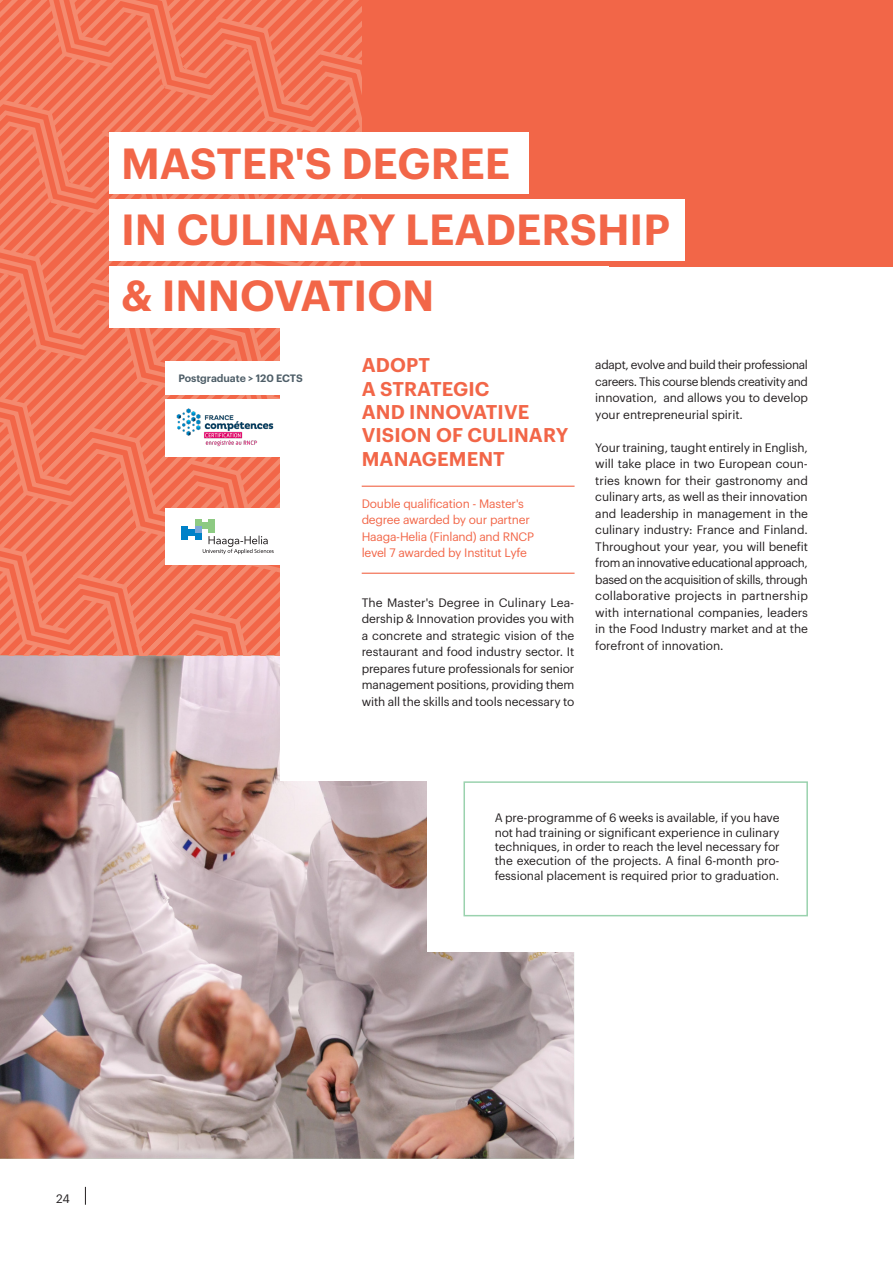
<style>
.page{position:relative;width:893px;height:1263px;background:#fff}
.page>*{position:absolute;margin:0;border:0;box-sizing:border-box;transform-origin:0 0}
.t1{font:600 42.6px/66.2px "Graphik";color:#f26648}
.t2{font:600 19.5px/23.4px "Graphik";letter-spacing:.005em;color:#f26648}
.TEXTE_COURANT{font:12px/16.5px "Graphik";letter-spacing:-.005em;color:#231f20;text-align:justify}
.t3{font:12px/16.5px "Graphik";letter-spacing:-.02em;color:#f26648}
.TEXTE_COURANT-2{font:600 10.5px "Graphik";letter-spacing:-.005em;color:#4e5e68}
</style>
<div class="page">
<div style="left:0;top:0;width:893px;height:950px;background:#f26648"></div>
<img style="left:0;top:656px;width:574px;height:503px">
<div style="left:428px;top:267px;width:465px;height:684px;background:#fff"></div>
<div style="left:281px;top:267px;width:344px;height:513px;background:#fff"></div>
<hr style="left:362px;top:486px;width:213px;height:1px;background:#f26648">
<hr style="left:362px;top:573px;width:213px;height:1px;background:#f26648">
<div style="left:109px;top:132px;width:420px;height:61px;background:#fff"></div>
<div style="left:109px;top:199px;width:576px;height:62px;background:#fff"></div>
<svg style="left:0;top:0;width:362px;height:656px"></svg>
<div style="left:463px;top:781px;width:345px;height:135px;border:2px solid #9ad2ae"></div>
<img style="left:165px;top:399px;width:117px;height:57px">
<div style="left:165px;top:361px;width:120px;height:33px;background:#fff"></div>
<svg style="left:85px;top:1187px;width:1px;height:18px"></svg>
<p class="t1" style="left:121px;top:127px;width:390px">MASTER'S DEGREE</p>
<p class="t1" style="left:121px;top:193px;width:551px">IN CULINARY LEADERSHIP &amp; INNOVATION</p>
<p class="TEXTE_COURANT-2" style="left:178px;top:370px;width:126px">Postgraduate &gt; 120 ECTS</p>
<p class="t2" style="left:362px;top:352px;width:70px">ADOPT</p>
<p class="t2" style="left:362px;top:375px;width:129px">A STRATEGIC</p>
<p class="t2" style="left:362px;top:398px;width:208px">AND INNOVATIVE<br>VISION OF CULINARY<br>MANAGEMENT</p>
<p class="t3" style="left:362px;top:494px;width:174px">Double qualification - Master's degree awarded by our partner<br>Haaga-Helia (Finland) and RNCP level 7 awarded by Institut Lyfe</p>
<p class="TEXTE_COURANT" style="left:362px;top:593px;width:214px">The Master's Degree in Culinary Lea&shy;dership &amp; Innovation provides you with a concrete and strategic vision of the restaurant and food industry sector. It prepares future professionals for senior management positions, providing them with all the skills and tools necessary to</p>
<p class="TEXTE_COURANT" style="left:595px;top:356px;width:214px">adapt, evolve and build their professional careers. This course blends creativity and innovation, and allows you to develop your entrepreneurial spirit.</p>
<p class="TEXTE_COURANT" style="left:595px;top:438px;width:214px">Your training, taught entirely in English, will take place in two European coun&shy;tries known for their gastronomy and culinary arts, as well as their innovation and leadership in management in the culinary industry: France and Finland.<br>Throughout your year, you will benefit from an innovative educational approach, based on the acquisition of skills, through collaborative projects in partnership with international companies, leaders in the Food Industry market and at the forefront of innovation.</p>
<p class="TEXTE_COURANT" style="left:495px;top:810px;width:287px;line-height:14.4px">A pre-programme of 6 weeks is available, if you have not had training or significant experience in culinary techniques, in order to reach the level necessary for the execution of the projects. A final 6-month pro&shy;fessional placement is required prior to graduation.</p>
<p class="TEXTE_COURANT" style="left:56px;top:1190px;width:15px">24</p>
</div>
